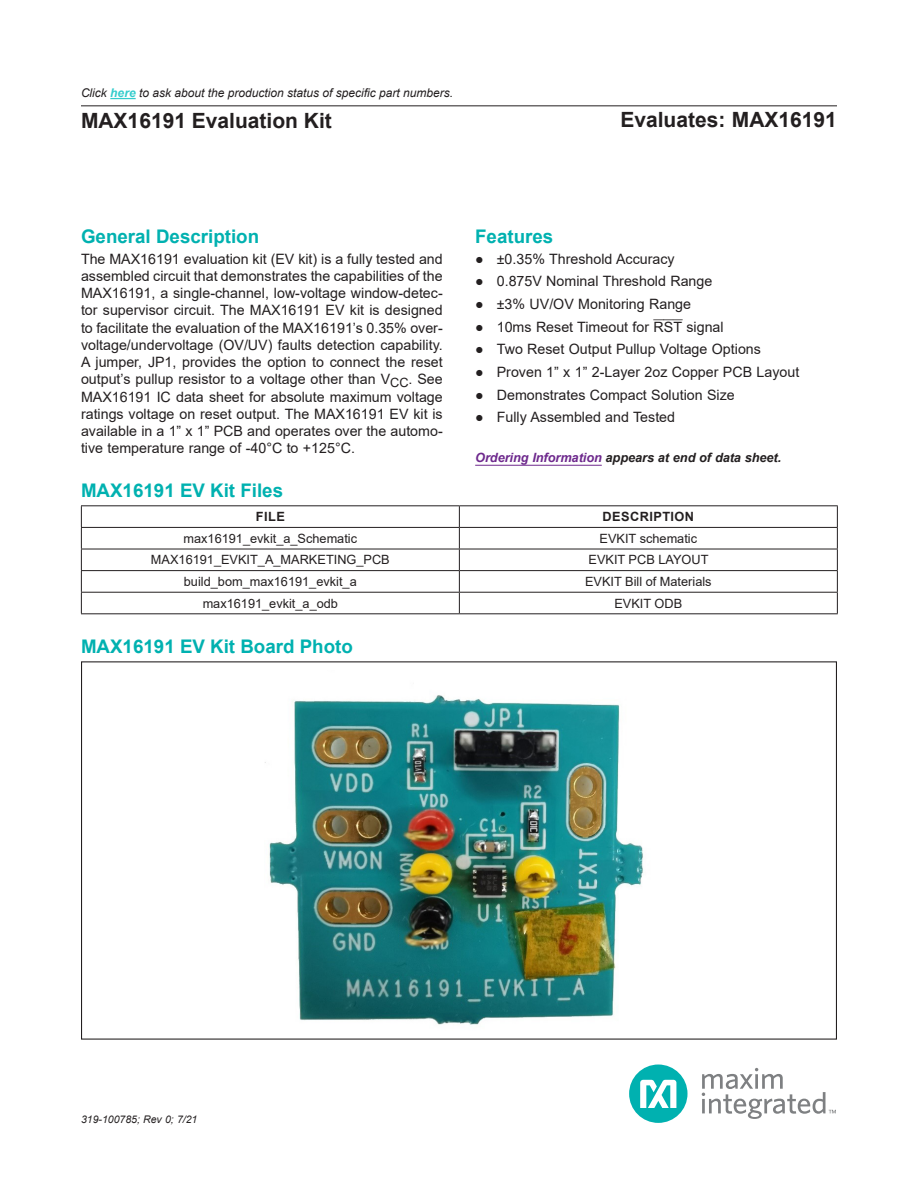
<style>
.page{position:relative;width:918px;height:1188px;background:#fff}
.page>*{position:absolute;margin:0;border:0;box-sizing:border-box;transform-origin:0 0}
.t1{font:700 21px "Arial";color:#231f20}
.H1{font:700 18.75px "Arial";color:#00b1b0}
.Body_Text{font:14.25px/17.2px "Arial";color:#231f20;text-align:justify}
.t2{font:12.75px "Arial";color:#231f20}
.Caption{font:italic 700 12.75px "Arial";letter-spacing:-.005em;color:#231f20}
.t3{font:700 12.75px "Arial";letter-spacing:.035em;color:#231f20}
.TAG_LINE{font:italic 12px "Arial";color:#231f20}
.t4{font:italic 10.5px "Arial";color:#231f20}
.s1{font-weight:700;color:#3cc}
.s2{font-family:"Arial Regular Overbar"}
.s3{color:#6e298d}
</style>
<div class="page">
<div style="left:629px;top:1065px;width:59px;height:58px;background:#00b1b0;border-radius:50%"></div>
<svg style="left:640px;top:1080px;width:36px;height:28px"></svg>
<svg style="left:702px;top:1068px;width:134px;height:51px"></svg>
<hr style="left:81px;top:105px;width:756px;height:1px;background:#231f20">
<hr style="left:475px;top:465px;width:127px;height:1px;background:#6e298d">
<hr style="left:81px;top:505px;width:378px;height:1px;background:#231f20">
<hr style="left:459px;top:505px;width:379px;height:1px;background:#231f20">
<hr style="left:81px;top:527px;width:378px;height:1px;background:#231f20">
<hr style="left:459px;top:527px;width:379px;height:1px;background:#231f20">
<hr style="left:81px;top:549px;width:378px;height:1px;background:#231f20">
<hr style="left:459px;top:549px;width:379px;height:1px;background:#231f20">
<hr style="left:81px;top:570px;width:378px;height:1px;background:#231f20">
<hr style="left:459px;top:570px;width:379px;height:1px;background:#231f20">
<hr style="left:81px;top:592px;width:378px;height:1px;background:#231f20">
<svg style="left:81px;top:506px;width:1px;height:107px"></svg>
<hr style="left:459px;top:592px;width:379px;height:1px;background:#231f20">
<svg style="left:459px;top:506px;width:1px;height:107px"></svg>
<svg style="left:837px;top:506px;width:1px;height:107px"></svg>
<hr style="left:81px;top:613px;width:378px;height:1px;background:#231f20">
<hr style="left:459px;top:613px;width:379px;height:1px;background:#231f20">
<img style="left:265px;top:695px;width:379px;height:330px">
<svg style="left:110px;top:98px;width:26px;height:1px"></svg>
<p class="TAG_LINE" style="left:81px;top:85px;width:374px">Click <span class="s1">here</span> to ask about the production status of specific part numbers.</p>
<h1 class="t1" style="left:81px;top:106px;width:252px">MAX16191 Evaluation Kit</h1>
<h1 class="t1" style="left:620px;top:105px;width:218px">Evaluates: MAX16191</h1>
<p class="H1" style="left:81px;top:223px;width:180px">General Description</p>
<p class="Body_Text" style="left:81px;top:250px;width:363px">The MAX16191 evaluation kit (EV kit) is a fully tested and assembled circuit that demonstrates the capabilities of the MAX16191, a single-channel, low-voltage window-detec&shy;tor supervisor circuit. The MAX16191 EV kit is designed to facilitate the evaluation of the MAX16191’s 0.35% over&shy;voltage/undervoltage (OV/UV) faults detection capability.<br>A jumper, JP1, provides the option to connect the reset output’s pullup resistor to a voltage other than V<sub>CC</sub>. See MAX16191 IC data sheet for absolute maximum voltage ratings voltage on reset output. The MAX16191 EV kit is available in a 1” x 1” PCB and operates over the automo&shy;tive temperature range of -40°C to +125°C.</p>
<p class="H1" style="left:81px;top:478px;width:204px">MAX16191 EV Kit Files</p>
<p class="H1" style="left:475px;top:223px;width:80px">Features</p>
<p class="Body_Text" style="left:475px;top:250px;width:201px">● ±0.35% Threshold Accuracy</p>
<p class="Body_Text" style="left:475px;top:273px;width:239px">● 0.875V Nominal Threshold Range</p>
<p class="Body_Text" style="left:475px;top:295px;width:217px">● ±3% UV/OV Monitoring Range</p>
<p class="Body_Text" style="left:475px;top:318px;width:250px">● 10ms Reset Timeout for <span class="s2">RST</span> signal</p>
<p class="Body_Text" style="left:475px;top:341px;width:287px">● Two Reset Output Pullup Voltage Options</p>
<p class="Body_Text" style="left:475px;top:363px;width:326px">● Proven 1” x 1” 2-Layer 2oz Copper PCB Layout</p>
<p class="Body_Text" style="left:475px;top:386px;width:261px">● Demonstrates Compact Solution Size</p>
<p class="Body_Text" style="left:475px;top:408px;width:201px">● Fully Assembled and Tested</p>
<p class="Caption" style="left:475px;top:449px;width:308px"><span class="s3">Ordering Information</span> appears at end of data sheet.</p>
<p class="t3" style="left:256px;top:508px;width:30px">FILE</p>
<p class="t3" style="left:603px;top:508px;width:93px">DESCRIPTION</p>
<p class="t2" style="left:184px;top:530px;width:175px">max16191_evkit_a_Schematic</p>
<p class="t2" style="left:600px;top:530px;width:99px">EVKIT schematic</p>
<p class="t2" style="left:151px;top:551px;width:240px">MAX16191_EVKIT_A_MARKETING_PCB</p>
<p class="t2" style="left:589px;top:551px;width:121px">EVKIT PCB LAYOUT</p>
<p class="t2" style="left:184px;top:573px;width:174px">build_bom_max16191_evkit_a</p>
<p class="t2" style="left:585px;top:573px;width:128px">EVKIT Bill of Materials</p>
<p class="t2" style="left:203px;top:594px;width:137px">max16191_evkit_a_odb</p>
<p class="t2" style="left:614px;top:594px;width:69px">EVKIT ODB</p>
<p class="H1" style="left:81px;top:634px;width:273px">MAX16191 EV Kit Board Photo</p>
<p class="t4" style="left:81px;top:1113px;width:118px">319-100785; Rev 0; 7/21</p>
</div>
